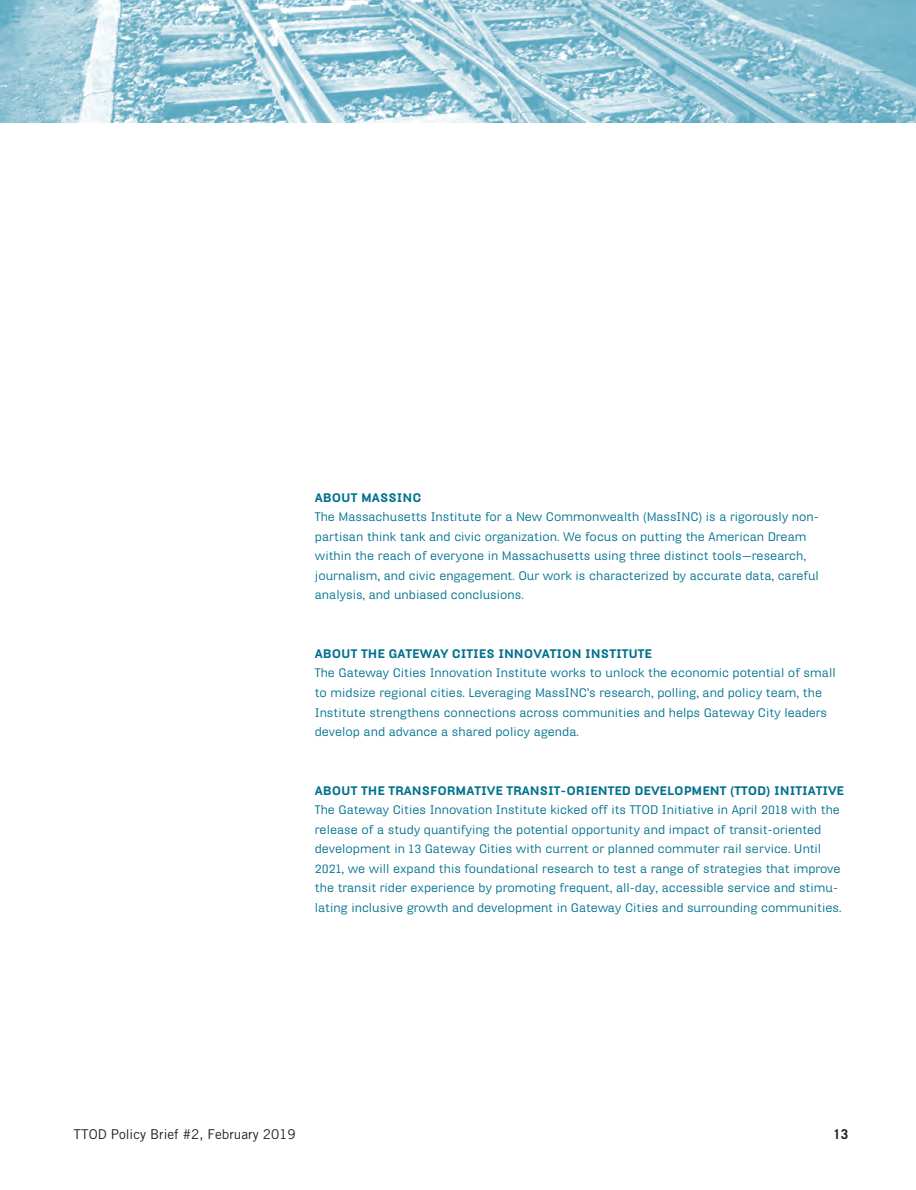
<style>
.page{position:relative;width:916px;height:1190px;background:#fff}
.page>*{position:absolute;margin:0;border:0;box-sizing:border-box;transform-origin:0 0}
.body{font:13.5px "Trade Gothic";color:#231f20}
.body-2{font:700 13.5px "Trade Gothic";color:#231f20}
.new_chart_text{font:12px/19.5px "Hydra Text";color:#00718e}
.new_chart_text-2{font:900 12px "Hydra Text";color:#00718e}
</style>
<div class="page">
<img style="left:0;top:0;width:915px;height:122px">
<p class="new_chart_text-2" style="left:315px;top:490px;width:108px">ABOUT MASSINC</p>
<p class="new_chart_text" style="left:315px;top:507px;width:505px">The Massachusetts Institute for a New Commonwealth (MassINC) is a rigorously non&shy;partisan think tank and civic organization. We focus on putting the American Dream within the reach of everyone in Massachusetts using three distinct tools—research, journalism, and civic engagement. Our work is characterized by accurate data, careful analysis, and unbiased conclusions.</p>
<p class="new_chart_text-2" style="left:315px;top:646px;width:338px">ABOUT THE GATEWAY CITIES INNOVATION INSTITUTE</p>
<p class="new_chart_text" style="left:315px;top:663px;width:522px">The Gateway Cities Innovation Institute works to unlock the economic potential of small to midsize regional cities. Leveraging MassINC’s research, polling, and policy team, the Institute strengthens connections across communities and helps Gateway City leaders develop and advance a shared policy agenda.</p>
<p class="new_chart_text-2" style="left:315px;top:782px;width:530px">ABOUT THE TRANSFORMATIVE TRANSIT-ORIENTED DEVELOPMENT (TTOD) INITIATIVE</p>
<p class="new_chart_text" style="left:315px;top:799px;width:528px">The Gateway Cities Innovation Institute kicked off its TTOD Initiative in April 2018 with the release of a study quantifying the potential opportunity and impact of transit-oriented development in 13 Gateway Cities with current or planned commuter rail service. Until 2021, we will expand this foundational research to test a range of strategies that improve the transit rider experience by promoting frequent, all-day, accessible service and stimu&shy;lating inclusive growth and development in Gateway Cities and surrounding communities.</p>
<p class="body" style="left:74px;top:1125px;width:223px">TTOD Policy Brief #2, February 2019</p>
<p class="body-2" style="left:833px;top:1125px;width:17px">13</p>
</div>
